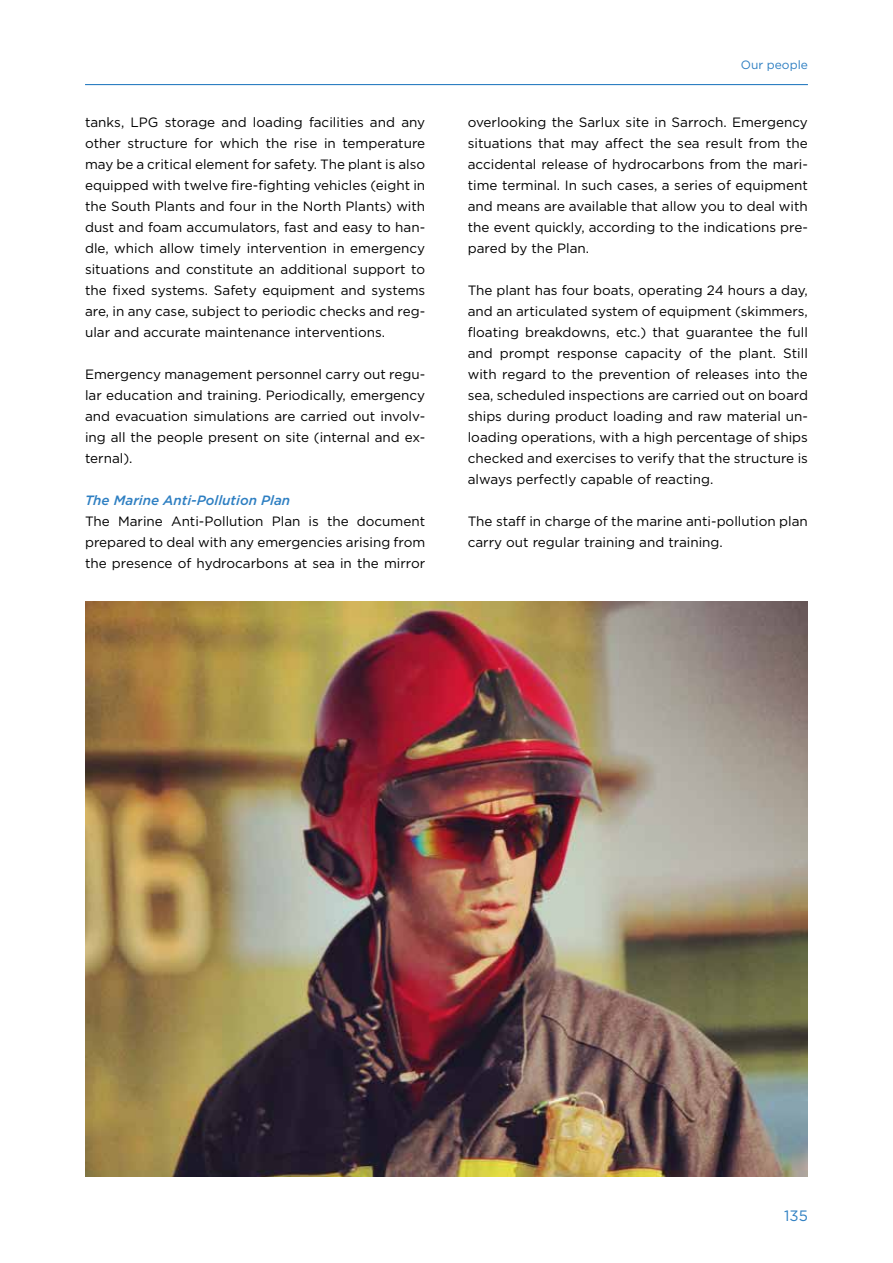
<style>
.page{position:relative;width:893px;height:1263px;background:#fff}
.page>*{position:absolute;margin:0;border:0;box-sizing:border-box;transform-origin:0 0}
.t1{font:15px "Gotham";color:#2e7fc2}
.t2{font:13.5px/21px "Gotham";color:#000;text-align:justify}
.t3{font:italic 500 13.5px "Gotham";color:#2e7fc2}
.t4{font:12px "Gotham";color:#2e7fc2}
</style>
<div class="page">
<hr style="left:85px;top:84px;width:723px;height:1px;background:#2e7fc2">
<img style="left:86px;top:602px;width:721px;height:574px">
<p class="t2" style="left:85px;top:111px;width:342px">tanks, LPG storage and loading facilities and any other structure for which the rise in temperature may be a critical element for safety. The plant is also equipped with twelve fire-fighting vehicles (eight in the South Plants and four in the North Plants) with dust and foam accumulators, fast and easy to han&shy;dle, which allow timely intervention in emergency situations and constitute an additional support to the fixed systems. Safety equipment and systems are, in any case, subject to periodic checks and reg&shy;ular and accurate maintenance interventions.</p>
<p class="t2" style="left:85px;top:364px;width:342px">Emergency management personnel carry out regu&shy;lar education and training. Periodically, emergency and evacuation simulations are carried out involv&shy;ing all the people present on site (internal and ex&shy;ternal).</p>
<p class="t3" style="left:85px;top:492px;width:207px">The Marine Anti-Pollution Plan</p>
<p class="t2" style="left:85px;top:511px;width:342px">The Marine Anti-Pollution Plan is the document prepared to deal with any emergencies arising from the presence of hydrocarbons at sea in the mirror</p>
<p class="t4" style="left:741px;top:57px;width:69px">Our people</p>
<p class="t2" style="left:468px;top:112px;width:342px">overlooking the Sarlux site in Sarroch. Emergency situations that may affect the sea result from the accidental release of hydrocarbons from the mari&shy;time terminal. In such cases, a series of equipment and means are available that allow you to deal with the event quickly, according to the indications pre&shy;pared by the Plan.</p>
<p class="t2" style="left:468px;top:280px;width:342px">The plant has four boats, operating 24 hours a day, and an articulated system of equipment (skimmers, floating breakdowns, etc.) that guarantee the full and prompt response capacity of the plant. Still with regard to the prevention of releases into the sea, scheduled inspections are carried out on board ships during product loading and raw material un&shy;loading operations, with a high percentage of ships checked and exercises to verify that the structure is always perfectly capable of reacting.</p>
<p class="t2" style="left:468px;top:511px;width:342px">The staff in charge of the marine anti-pollution plan carry out regular training and training.</p>
<p class="t1" style="left:784px;top:1206px;width:25px">135</p>
</div>
